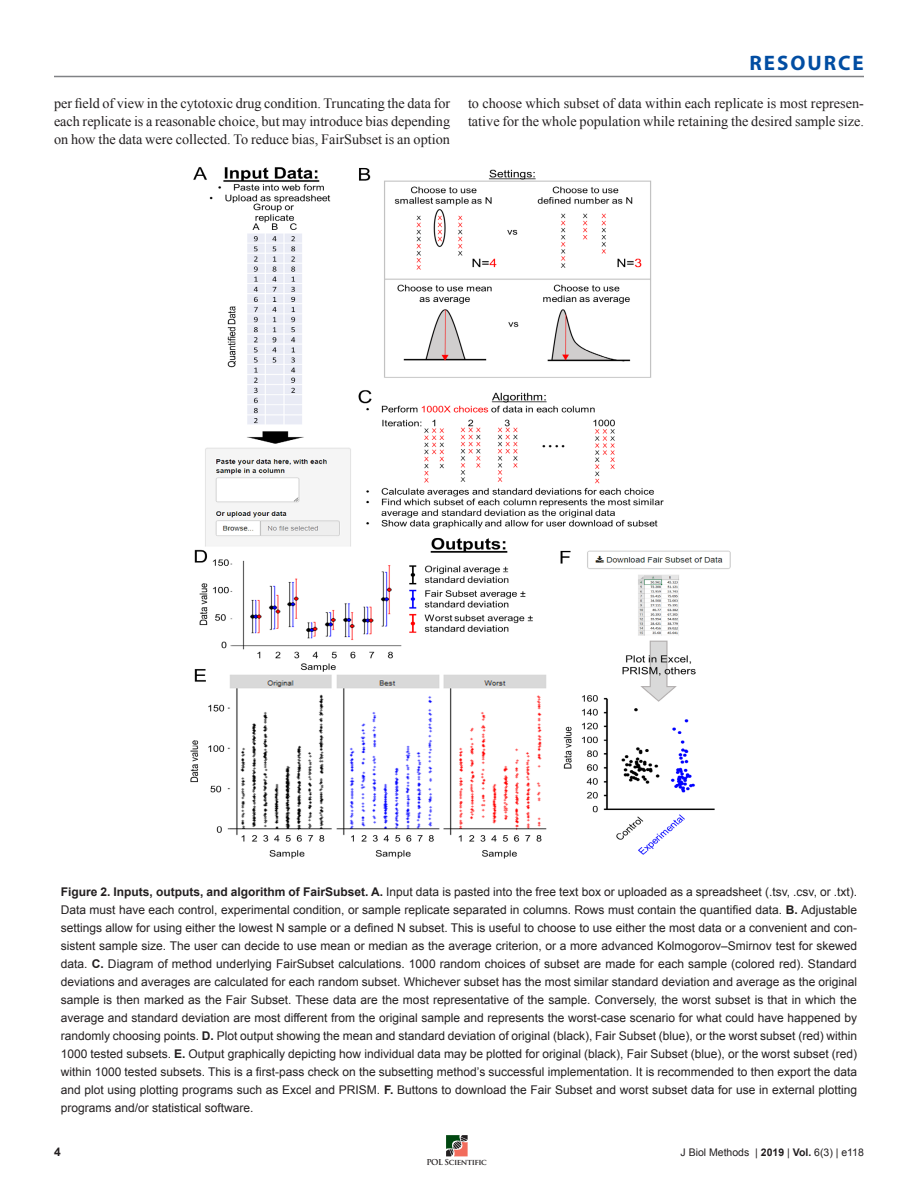
<style>
.page{position:relative;width:918px;height:1188px;background:#fff}
.page>*{position:absolute;margin:0;border:0;box-sizing:border-box;transform-origin:0 0}
.t1{font:700 21px "Myriad Pro";letter-spacing:.095em;color:#014da2}
.Body{font:14.25px/18px "Times New Roman";color:#231f20;text-align:justify}
.Figure_Legend_-_Span{font:12px/18px "Arial";color:#231f20;text-align:justify}
.t2{font:700 12px "Arial";color:#231f20}
.t3{font:10.5px "Arial";color:#231f20}
.t4{font:700 7.95px "Trajan Pro";letter-spacing:-.05em;color:#231f20}
.s1{font-weight:700}
</style>
<div class="page">
<svg style="left:446px;top:1135px;width:22px;height:21px"></svg>
<hr style="left:54px;top:76px;width:810px;height:1px;background:#808285">
<img style="left:190px;top:167px;width:541px;height:692px">
<h1 class="t1" style="left:749px;top:49px;width:116px">RESOURCE</h1>
<p class="Body" style="left:54px;top:94px;width:398px">per field of view in the cytotoxic drug condition. Truncating the data for each replicate is a reasonable choice, but may introduce bias depending on how the data were collected. To reduce bias, FairSubset is an option</p>
<p class="Body" style="left:468px;top:94px;width:398px">to choose which subset of data within each replicate is most represen&shy;tative for the whole population while retaining the desired sample size.</p>
<p class="Figure_Legend_-_Span" style="left:61px;top:882px;width:798px"><span class="s1">Figure 2. Inputs, outputs, and algorithm of FairSubset. A.</span> Input data is pasted into the free text box or uploaded as a spreadsheet (.tsv, .csv, or .txt).<br>Data must have each control, experimental condition, or sample replicate separated in columns. Rows must contain the quantified data. <span class="s1">B.</span> Adjustable settings allow for using either the lowest N sample or a defined N subset. This is useful to choose to use either the most data or a convenient and con&shy;sistent sample size. The user can decide to use mean or median as the average criterion, or a more advanced Kolmogorov–Smirnov test for skewed data. <span class="s1">C.</span> Diagram of method underlying FairSubset calculations. 1000 random choices of subset are made for each sample (colored red). Standard deviations and averages are calculated for each random subset. Whichever subset has the most similar standard deviation and average as the original sample is then marked as the Fair Subset. These data are the most representative of the sample. Conversely, the worst subset is that in which the average and standard deviation are most different from the original sample and represents the worst-case scenario for what could have happened by randomly choosing points. <span class="s1">D.</span> Plot output showing the mean and standard deviation of original (black), Fair Subset (blue), or the worst subset (red) within 1000 tested subsets. <span class="s1">E.</span> Output graphically depicting how individual data may be plotted for original (black), Fair Subset (blue), or the worst subset (red) within 1000 tested subsets. This is a first-pass check on the subsetting method’s successful implementation. It is recommended to then export the data and plot using plotting programs such as Excel and PRISM. <span class="s1">F.</span> Buttons to download the Fair Subset and worst subset data for use in external plotting programs and/or statistical software.</p>
<p class="t2" style="left:54px;top:1144px;width:8px">4</p>
<p class="t3" style="left:681px;top:1145px;width:185px">J Biol Methods | <span class="s1">2019</span> | <span class="s1">Vol.</span> 6(3) | e118</p>
<p class="t4" style="left:427px;top:1158px;width:62px">POL Scientific</p>
</div>
